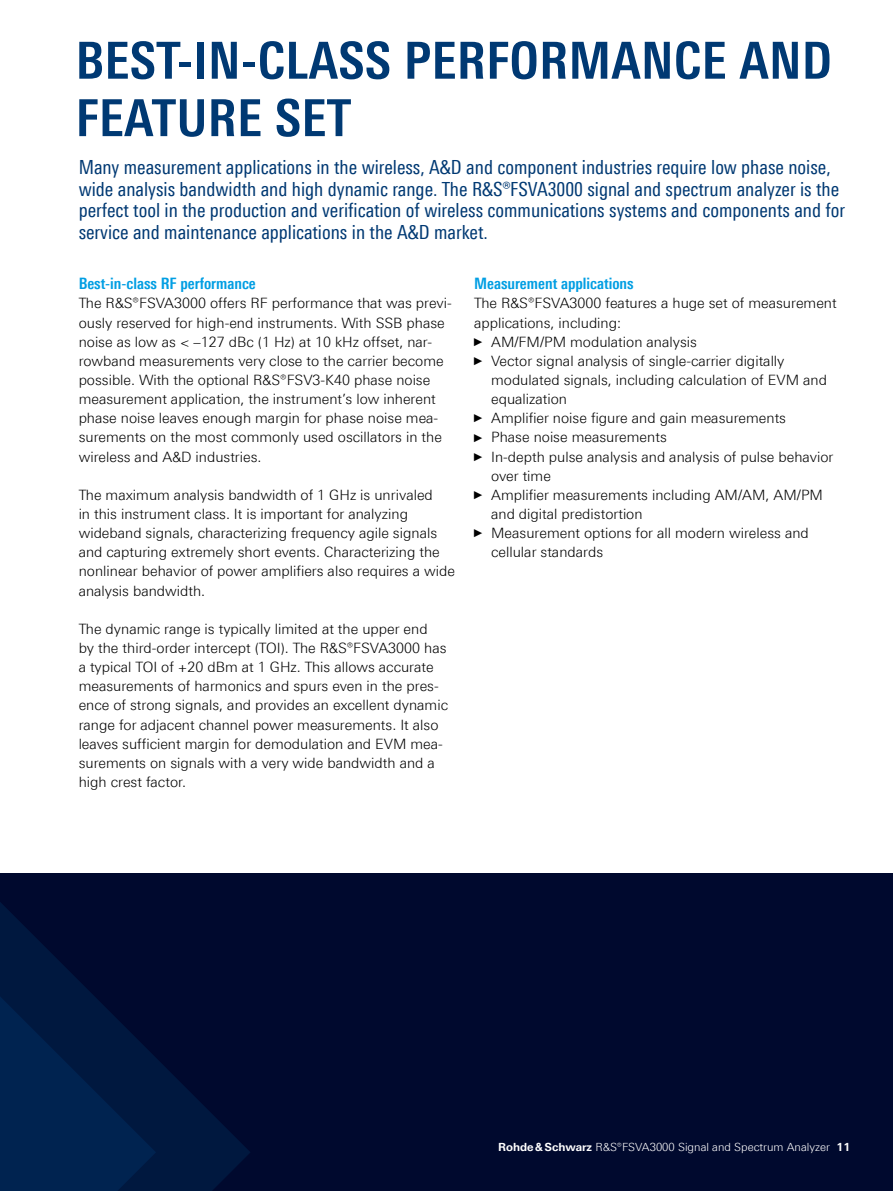
<style>
.page{position:relative;width:893px;height:1191px;background:#fff}
.page>*{position:absolute;margin:0;border:0;box-sizing:border-box;transform-origin:0 0}
.Seiten_Headline_34Pt{font:700 51px/57.4px "Linotype Univers 620 Cn";letter-spacing:.01em;color:#003973}
.Teaser{font:19.5px/21.5px "Linotype Univers 420 Cn";color:#003973}
.Absatzfett_cyan{font:700 15.75px "Linotype Univers 620 Cn";color:#009ee3}
.Haupttext_ohne_Absta{font:300 14.25px/19.2px "Linotype Univers 330";color:#000}
.Haupttext{font:300 14.25px/19.2px "Linotype Univers 330";color:#000}
.Fusszeile_rechts{font:300 11.25px "Linotype Univers 330";color:#fff}
.s1{font-family:"Arial Narrow";font-weight:400;font-size:11.4px}
.s2{font-family:"Linotype Univers 630";font-weight:700}
</style>
<div class="page">
<div style="left:0;top:873px;width:893px;height:318px;background:#00092e"></div>
<svg style="left:0;top:902px;width:250px;height:289px"></svg>
<svg style="left:0;top:996px;width:156px;height:195px"></svg>
<p class="Seiten_Headline_34Pt" style="left:76px;top:31px;width:758px">BEST-IN-CLASS PERFORMANCE AND<br>FEATURE SET</p>
<p class="Teaser" style="left:79px;top:157px;width:768px">Many measurement applications in the wireless, A&amp;D and component industries require low phase noise, wide analysis bandwidth and high dynamic range. The R&amp;S®FSVA3000 signal and spectrum analyzer is the perfect tool in the production and verification of wireless communications systems and components and for service and maintenance applications in the A&amp;D market.</p>
<p class="Absatzfett_cyan" style="left:79px;top:274px;width:179px">Best-in-class RF performance</p>
<p class="Haupttext_ohne_Absta" style="left:79px;top:293px;width:375px">The R&amp;S®FSVA3000 offers RF performance that was previ&shy;ously reserved for high-end instruments. With SSB phase noise as low as &lt; –127 dBc (1 Hz) at 10 kHz offset, nar&shy;rowband measurements very close to the carrier become possible. With the optional R&amp;S®FSV3-K40 phase noise measurement application, the instrument’s low inherent phase noise leaves enough margin for phase noise mea&shy;surements on the most commonly used oscillators in the wireless and A&amp;D industries.</p>
<p class="Haupttext" style="left:79px;top:485px;width:378px">The maximum analysis bandwidth of 1 GHz is unrivaled<br>in this instrument class. It is important for analyzing wideband signals, characterizing frequency agile signals and capturing extremely short events. Characterizing the nonlinear behavior of power amplifiers also requires a wide analysis bandwidth.</p>
<p class="Haupttext" style="left:79px;top:619px;width:371px">The dynamic range is typically limited at the upper end<br>by the third-order intercept (TOI). The R&amp;S®FSVA3000 has a typical TOI of +20 dBm at 1 GHz. This allows accurate measurements of harmonics and spurs even in the pres&shy;ence of strong signals, and provides an excellent dynamic range for adjacent channel power measurements. It also leaves sufficient margin for demodulation and EVM mea&shy;surements on signals with a very wide bandwidth and a high crest factor.</p>
<p class="Absatzfett_cyan" style="left:474px;top:274px;width:161px">Measurement applications</p>
<p class="Haupttext_ohne_Absta" style="left:474px;top:293px;width:364px">The R&amp;S®FSVA3000 features a huge set of measurement applications, including:</p>
<p class="Haupttext_ohne_Absta" style="left:474px;top:332px;width:224px"><span class="s1">►</span> AM/FM/PM modulation analysis</p>
<p class="Haupttext_ohne_Absta" style="left:491px;top:351px;width:337px;text-indent:-17px"><span class="s1">►</span> Vector signal analysis of single-carrier digitally modulated signals, including calculation of EVM and equalization</p>
<p class="Haupttext_ohne_Absta" style="left:474px;top:408px;width:313px"><span class="s1">►</span> Amplifier noise figure and gain measurements</p>
<p class="Haupttext_ohne_Absta" style="left:474px;top:427px;width:194px"><span class="s1">►</span> Phase noise measurements</p>
<p class="Haupttext_ohne_Absta" style="left:491px;top:447px;width:344px;text-indent:-17px"><span class="s1">►</span> In-depth pulse analysis and analysis of pulse behavior over time</p>
<p class="Haupttext_ohne_Absta" style="left:491px;top:485px;width:333px;text-indent:-17px"><span class="s1">►</span> Amplifier measurements including AM/AM, AM/PM and digital predistortion</p>
<p class="Haupttext_ohne_Absta" style="left:491px;top:523px;width:319px;text-indent:-17px"><span class="s1">►</span> Measurement options for all modern wireless and cellular standards</p>
<p class="Fusszeile_rechts" style="left:498px;top:1140px;width:354px"><span class="s2">Rohde&amp;Schwarz</span> R&amp;S®FSVA3000 Signal and Spectrum Analyzer <span class="s2">11</span></p>
</div>
